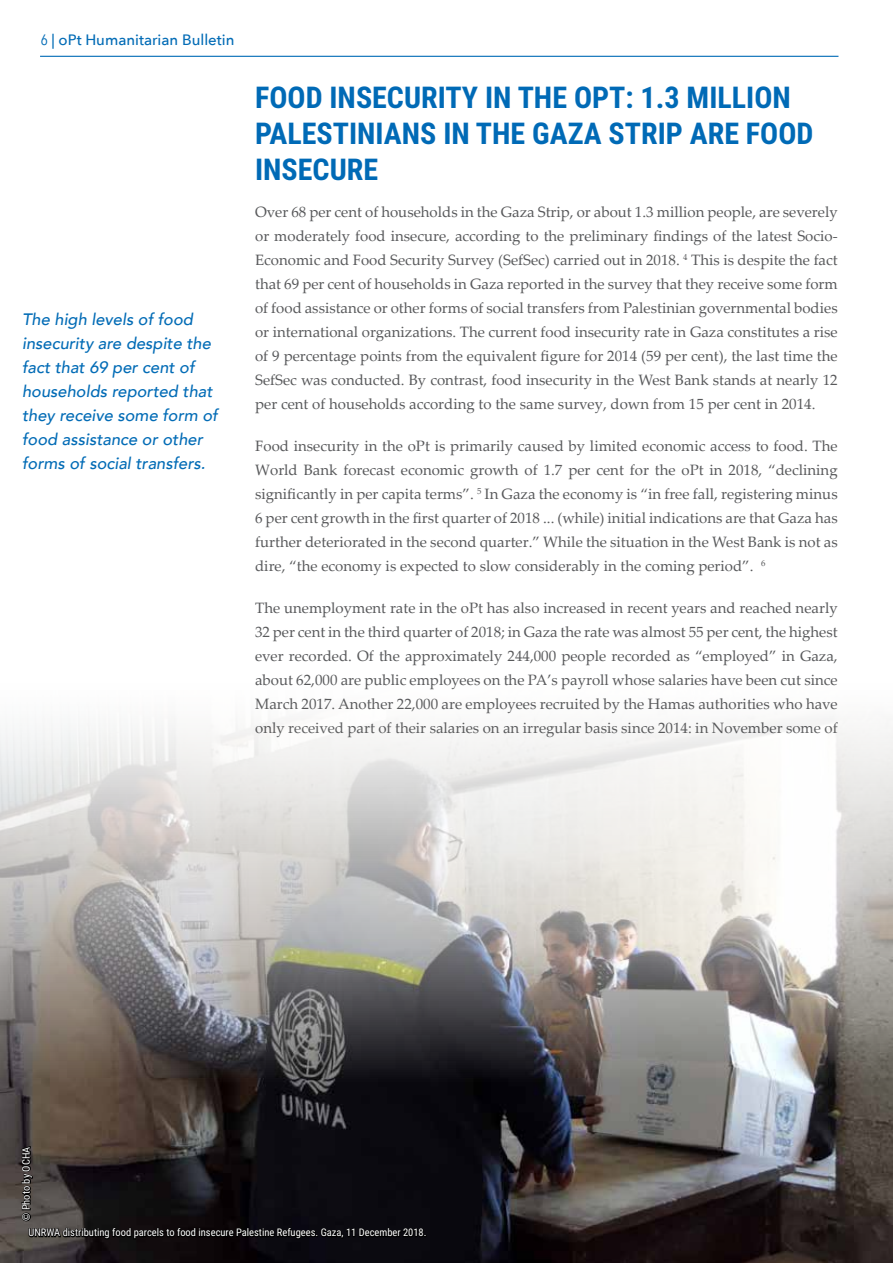
<style>
.page{position:relative;width:893px;height:1263px;background:#fff}
.page>*{position:absolute;margin:0;border:0;box-sizing:border-box;transform-origin:0 0}
.t1{font:700 30px/36px "Roboto Condensed";color:#006ab6}
.t2{font:italic 500 16.5px/24px "Avenir";color:#036cb6}
.t3{font:15px/24px "Palatino Linotype";color:#58595b;text-align:justify}
.t4{font:500 15px "Avenir Next";color:#036cb6}
.t5{font:10.5px "Roboto Condensed";color:#fff}
.s1{font-family:"Avenir Next Condensed";font-weight:400}
</style>
<div class="page">
<hr style="left:40px;top:56px;width:798px;height:1px;background:#036cb6">
<img style="left:0;top:718px;width:893px;height:545px">
<svg style="left:21px;top:1145px;width:407px;height:99px"></svg>
<p class="t4" style="left:41px;top:27px;width:195px"><span class="s1">6</span> | oPt Humanitarian Bulletin</p>
<p class="t2" style="left:22px;top:307px;width:197px">The high levels of food insecurity are despite the fact that 69 per cent of households reported that they receive some form of food assistance or other forms of social transfers.</p>
<h1 class="t1" style="left:255px;top:78px;width:560px">FOOD INSECURITY IN THE OPT: 1.3 MILLION<br>PALESTINIANS IN THE GAZA STRIP ARE FOOD<br>INSECURE</h1>
<p class="t3" style="left:255px;top:199px;width:584px">Over 68 per cent of households in the Gaza Strip, or about 1.3 million people, are severely or moderately food insecure, according to the preliminary findings of the latest Socio-Economic and Food Security Survey (SefSec) carried out in 2018. <sup>4</sup> This is despite the fact that 69 per cent of households in Gaza reported in the survey that they receive some form of food assistance or other forms of social transfers from Palestinian governmental bodies or international organizations. The current food insecurity rate in Gaza constitutes a rise of 9 percentage points from the equivalent figure for 2014 (59 per cent), the last time the SefSec was conducted. By contrast, food insecurity in the West Bank stands at nearly 12 per cent of households according to the same survey, down from 15 per cent in 2014.</p>
<p class="t3" style="left:255px;top:433px;width:584px">Food insecurity in the oPt is primarily caused by limited economic access to food. The World Bank forecast economic growth of 1.7 per cent for the oPt in 2018, “declining significantly in per capita terms”. <sup>5</sup> In Gaza the economy is “in free fall, registering minus 6 per cent growth in the first quarter of 2018 ... (while) initial indications are that Gaza has further deteriorated in the second quarter.” While the situation in the West Bank is not as dire, “the economy is expected to slow considerably in the coming period”. <sup>6</sup></p>
<p class="t3" style="left:255px;top:595px;width:584px">The unemployment rate in the oPt has also increased in recent years and reached nearly 32 per cent in the third quarter of 2018; in Gaza the rate was almost 55 per cent, the highest ever recorded. Of the approximately 244,000 people recorded as “employed” in Gaza, about 62,000 are public employees on the PA’s payroll whose salaries have been cut since March 2017. Another 22,000 are employees recruited by the Hamas authorities who have only received part of their salaries on an irregular basis since 2014: in November some of</p>
<p class="t5" style="left:19px;top:1221px;width:76px;rotate:-90deg">© Photo by OCHA</p>
<p class="t5" style="left:28px;top:1225px;width:400px">UNRWA distributing food parcels to food insecure Palestine Refugees. Gaza, 11 December 2018.</p>
</div>
